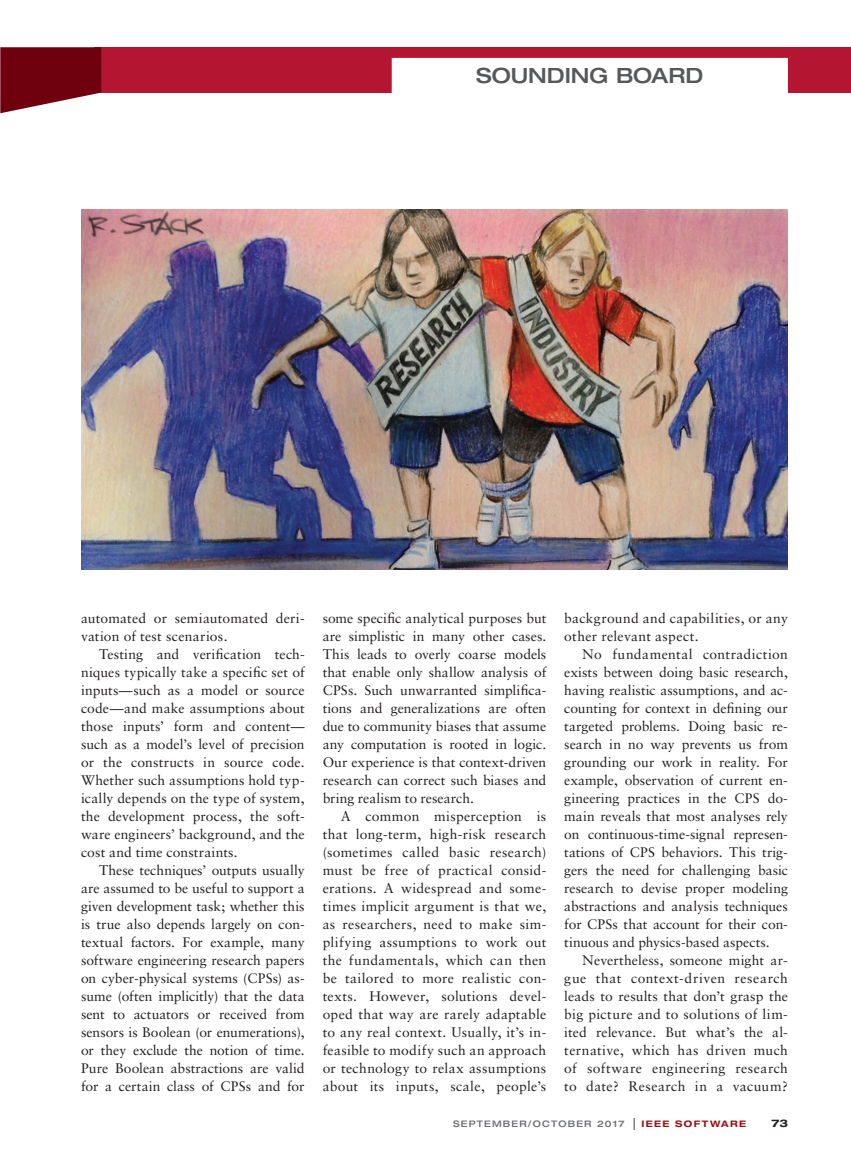
<style>
.page{position:relative;width:851px;height:1161px;background:#fff}
.page>*{position:absolute;margin:0;border:0;box-sizing:border-box;transform-origin:0 0}
.t1{font:500 expanded 21px "Helvetica Neue LT Std";color:#57585a}
.t2{font:13.8px/18px "Sabon LT Std";letter-spacing:.01em;color:#231f20;text-align:justify}
.t3{font:700 expanded 10.5px "Helvetica Neue LT Std";color:#231f20}
.t4{font:500 expanded 9px "Helvetica Neue LT Std";letter-spacing:.13em;color:#6c6d70}
.s1{font-family:"Helvetica LT Std";font-weight:400;font-stretch:condensed;font-size:12px;color:#231f20}
.s2{font-weight:700;color:#9c1418}
</style>
<div class="page">
<div style="left:94px;top:47px;width:756px;height:46px;background:#b41530"></div>
<div style="left:392px;top:58px;width:396px;height:36px;background:#fff"></div>
<svg style="left:1px;top:47px;width:100px;height:66px;background:#852833"></svg>
<hr style="left:0;top:47px;width:1px;height:66px;background:#b41530">
<img style="left:81px;top:209px;width:707px;height:360px">
<h1 class="t1" style="left:476px;top:63px;width:229px">SOUNDING BOARD</h1>
<p class="t2" style="left:81px;top:609px;width:225px">automated or semiautomated deri&shy;vation of test scenarios.</p>
<p class="t2" style="left:81px;top:645px;width:225px;text-indent:18px">Testing and verification tech&shy;niques typically take a specific set of inputs—such as a model or source code—and make assumptions about those inputs’ form and content— such as a model’s level of precision or the constructs in source code.<br>Whether such assumptions hold typ&shy;ically depends on the type of system, the development process, the soft&shy;ware engineers’ background, and the cost and time constraints.</p>
<p class="t2" style="left:81px;top:861px;width:225px;text-indent:18px">These techniques’ outputs usually are assumed to be useful to support a given development task; whether this is true also depends largely on con&shy;textual factors. For example, many software engineering research papers on cyber-physical systems (CPSs) as&shy;sume (often implicitly) that the data sent to actuators or received from sensors is Boolean (or enumerations), or they exclude the notion of time.<br>Pure Boolean abstractions are valid for a certain class of CPSs and for</p>
<p class="t2" style="left:322px;top:609px;width:225px">some specific analytical purposes but are simplistic in many other cases.<br>This leads to overly coarse models that enable only shallow analysis of CPSs. Such unwarranted simplifica&shy;tions and generalizations are often due to community biases that assume any computation is rooted in logic.<br>Our experience is that context-driven research can correct such biases and bring realism to research.</p>
<p class="t2" style="left:322px;top:807px;width:225px;text-indent:18px">A common misperception is that long-term, high-risk research (sometimes called basic research) must be free of practical consid&shy;erations. A widespread and some&shy;times implicit argument is that we, as researchers, need to make sim&shy;plifying assumptions to work out the fundamentals, which can then be tailored to more realistic con&shy;texts. However, solutions devel&shy;oped that way are rarely adaptable to any real context. Usually, it’s in&shy;feasible to modify such an approach or technology to relax assumptions about its inputs, scale, people’s</p>
<p class="t2" style="left:564px;top:609px;width:225px">background and capabilities, or any other relevant aspect.</p>
<p class="t2" style="left:564px;top:645px;width:225px;text-indent:18px">No fundamental contradiction exists between doing basic research, having realistic assumptions, and ac&shy;counting for context in defining our targeted problems. Doing basic re&shy;search in no way prevents us from grounding our work in reality. For example, observation of current en&shy;gineering practices in the CPS do&shy;main reveals that most analyses rely on continuous-time-signal represen&shy;tations of CPS behaviors. This trig&shy;gers the need for challenging basic research to devise proper modeling abstractions and analysis techniques for CPSs that account for their con&shy;tinuous and physics-based aspects.</p>
<p class="t2" style="left:564px;top:951px;width:225px;text-indent:18px">Nevertheless, someone might ar&shy;gue that context-driven research leads to results that don’t grasp the big picture and to solutions of lim&shy;ited relevance. But what’s the al&shy;ternative, which has driven much of software engineering research to date? Research in a vacuum?</p>
<p class="t4" style="left:453px;top:1118px;width:295px">SEPTEMBER/OCTOBER 2017 <span class="s1">|</span> <span class="s2">IEEE SOFTWARE</span></p>
<p class="t3" style="left:771px;top:1117px;width:18px">73</p>
</div>
